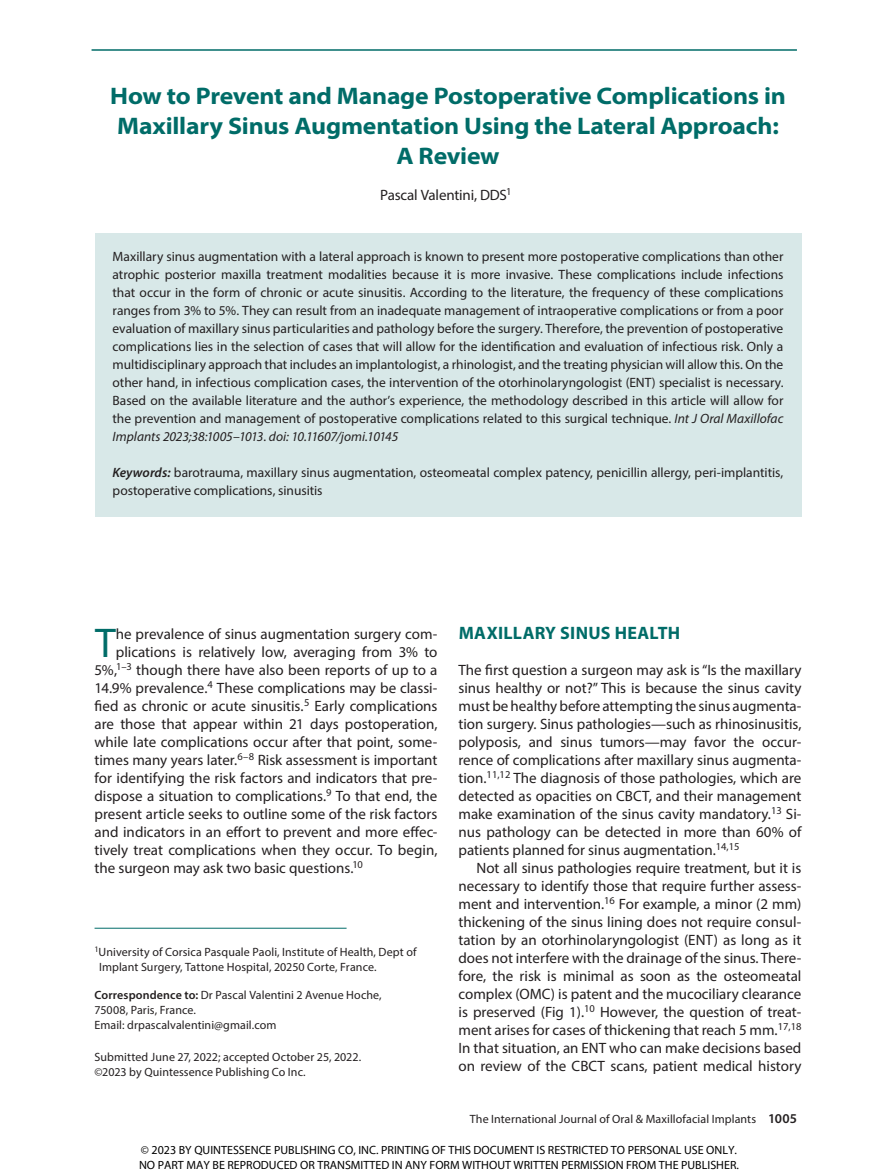
<style>
.page{position:relative;width:878px;height:1175px;background:#fff}
.page>*{position:absolute;margin:0;border:0;box-sizing:border-box;transform-origin:0 0}
.t1{font:41.7px "Myriad Pro";color:#006c68}
.t2{font:700 semi-expanded 24px/30px "Myriad Pro";letter-spacing:-.01em;color:#006c68;text-align:center}
.t3{font:700 18px "Myriad Pro";letter-spacing:.02em;color:#006c68}
.t4{font:15px/18px "Myriad Pro";color:#231f20;text-align:justify}
.t5{font:13.5px/18px "Myriad Pro";letter-spacing:-.005em;color:#231f20;text-align:justify}
.t6{font:12px/15px "Myriad Pro";letter-spacing:.005em;color:#231f20}
.t7{font:12px/14.4px "Myriad Pro";color:#000}
.s1{font-style:italic}
.s2{font-weight:600;font-style:italic}
.s3{font-weight:600}
.s4{font-weight:600;font-size:13.5px}
</style>
<div class="page">
<hr style="left:92px;top:49px;width:704px;height:2px;background:#006c68">
<div style="left:94px;top:233px;width:707px;height:229px;background:#d8e8e8"></div>
<div style="left:94px;top:458px;width:707px;height:58px;background:#d8e8e8"></div>
<hr style="left:94px;top:927px;width:252px;height:1px;background:#006c68">
<h2 class="t2" style="left:110px;top:80px;width:677px">How to Prevent and Manage Postoperative Complications in<br>Maxillary Sinus Augmentation Using the Lateral Approach:<br>A Review</h2>
<p class="t4" style="left:380px;top:186px;width:133px">Pascal Valentini, DDS<sup>1</sup></p>
<p class="t5" style="left:112px;top:247px;width:672px">Maxillary sinus augmentation with a lateral approach is known to present more postoperative complications than other atrophic posterior maxilla treatment modalities because it is more invasive. These complications include infections that occur in the form of chronic or acute sinusitis. According to the literature, the frequency of these complications ranges from 3% to 5%. They can result from an inadequate management of intraoperative complications or from a poor evaluation of maxillary sinus particularities and pathology before the surgery. Therefore, the prevention of postoperative complications lies in the selection of cases that will allow for the identification and evaluation of infectious risk. Only a multidisciplinary approach that includes an implantologist, a rhinologist, and the treating physician will allow this. On the other hand, in infectious complication cases, the intervention of the otorhinolaryngologist (ENT) specialist is necessary.<br>Based on the available literature and the author’s experience, the methodology described in this article will allow for the prevention and management of postoperative complications related to this surgical technique. <span class="s1">Int J Oral Maxillofac Implants 2023;38:1005–1013. doi: 10.11607/jomi.10145</span></p>
<p class="t5" style="left:112px;top:463px;width:672px"><span class="s2">Keywords:</span> barotrauma, maxillary sinus augmentation, osteomeatal complex patency, penicillin allergy, peri-implantitis, postoperative complications, sinusitis</p>
<h1 class="t1" style="left:95px;top:617px;width:22px">T</h1>
<p class="t4" style="left:116px;top:625px;width:323px">he prevalence of sinus augmentation surgery com-</p>
<p class="t4" style="left:116px;top:643px;width:323px">plications is relatively low, averaging from 3% to</p>
<p class="t4" style="left:95px;top:661px;width:344px">5%,<sup>1–3</sup> though there have also been reports of up to a</p>
<p class="t4" style="left:95px;top:679px;width:344px">14.9% prevalence.<sup>4</sup> These complications may be classi-</p>
<p class="t4" style="left:94px;top:697px;width:344px">fied as chronic or acute sinusitis.<sup>5</sup> Early complications</p>
<p class="t4" style="left:95px;top:715px;width:344px">are those that appear within 21 days postoperation,</p>
<p class="t4" style="left:95px;top:733px;width:344px">while late complications occur after that point, some-</p>
<p class="t4" style="left:95px;top:751px;width:344px">times many years later.<sup>6–8</sup> Risk assessment is important</p>
<p class="t4" style="left:95px;top:769px;width:344px">for identifying the risk factors and indicators that pre-</p>
<p class="t4" style="left:95px;top:787px;width:344px">dispose a situation to complications.<sup>9</sup> To that end, the</p>
<p class="t4" style="left:95px;top:805px;width:344px">present article seeks to outline some of the risk factors</p>
<p class="t4" style="left:95px;top:823px;width:344px">and indicators in an effort to prevent and more effec-</p>
<p class="t4" style="left:95px;top:841px;width:344px">tively treat complications when they occur. To begin,</p>
<p class="t4" style="left:95px;top:859px;width:270px">the surgeon may ask two basic questions.<sup>10</sup></p>
<p class="t6" style="left:99px;top:943px;width:319px;text-indent:-4px"><sup>1</sup>University of Corsica Pasquale Paoli, Institute of Health, Dept of<br>Implant Surgery, Tattone Hospital, 20250 Corte, France.</p>
<p class="t6" style="left:94px;top:987px;width:289px"><span class="s3">Correspondence to:</span> Dr Pascal Valentini 2 Avenue Hoche,<br>75008, Paris, France.<br>Email: drpascalvalentini@gmail.com</p>
<p class="t6" style="left:94px;top:1049px;width:268px">Submitted June 27, 2022; accepted October 25, 2022. ©2023 by Quintessence Publishing Co Inc.</p>
<p class="t3" style="left:458px;top:621px;width:223px">MAXILLARY SINUS HEALTH</p>
<p class="t4" style="left:458px;top:661px;width:344px">The first question a surgeon may ask is “Is the maxillary sinus healthy or not?” This is because the sinus cavity must be healthy before attempting the sinus augmenta&shy;tion surgery. Sinus pathologies—such as rhinosinusitis, polyposis, and sinus tumors—may favor the occur&shy;rence of complications after maxillary sinus augmenta&shy;tion.<sup>11,12</sup> The diagnosis of those pathologies, which are detected as opacities on CBCT, and their management make examination of the sinus cavity mandatory.<sup>13</sup> Si&shy;nus pathology can be detected in more than 60% of patients planned for sinus augmentation.<sup>14,15</sup></p>
<p class="t4" style="left:458px;top:859px;width:344px;text-indent:18px">Not all sinus pathologies require treatment, but it is necessary to identify those that require further assess&shy;ment and intervention.<sup>16</sup> For example, a minor (2 mm) thickening of the sinus lining does not require consul&shy;tation by an otorhinolaryngologist (ENT) as long as it does not interfere with the drainage of the sinus. There&shy;fore, the risk is minimal as soon as the osteomeatal complex (OMC) is patent and the mucociliary clearance is preserved (Fig 1).<sup>10</sup> However, the question of treat&shy;ment arises for cases of thickening that reach 5 mm.<sup>17,18<br></sup>In that situation, an ENT who can make decisions based on review of the CBCT scans, patient medical history</p>
<p class="t6" style="left:469px;top:1111px;width:329px">The International Journal of Oral &amp; Maxillofacial Implants <span class="s4">1005</span></p>
<p class="t7" style="left:139px;top:1142px;width:601px">© 2023 BY QUINTESSENCE PUBLISHING CO, INC. PRINTING OF THIS DOCUMENT IS RESTRICTED TO PERSONAL USE ONLY.<br>NO PART MAY BE REPRODUCED OR TRANSMITTED IN ANY FORM WITHOUT WRITTEN PERMISSION FROM THE PUBLISHER.</p>
</div>
